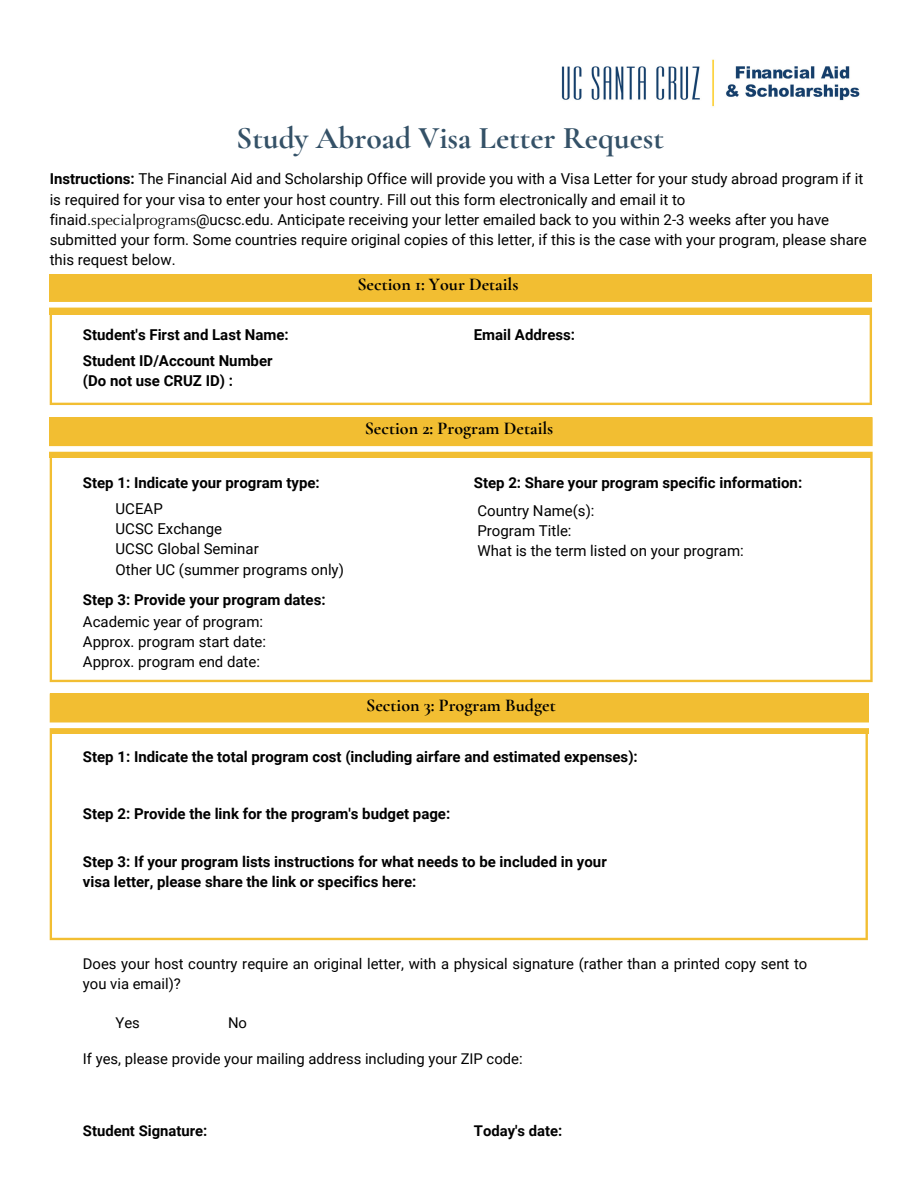
<style>
.page{position:relative;width:918px;height:1188px;background:#fff}
.page>*{position:absolute;margin:0;border:0;box-sizing:border-box;transform-origin:0 0}
.t1{font:700 31.5px "Cormorant Garamond";color:#345167}
.t2{font:700 18px "Cormorant Garamond";color:#000}
.t3{font:15px/20.2px "Roboto";color:#000}
.t4{font:700 15px/20.2px "Roboto";color:#000}
.t5{font:14.85px/20.1px "Roboto";color:#000}
.t6{font:700 14.85px "Roboto";color:#000}
.s1{font-weight:700}
.s2{font-family:"Optima"}
</style>
<div class="page">
<svg style="left:50px;top:314px;width:822px;height:91px"></svg>
<div style="left:50px;top:274px;width:822px;height:40px;background:#f2be32"></div>
<svg style="left:50px;top:417px;width:823px;height:265px"></svg>
<div style="left:50px;top:417px;width:822px;height:40px;background:#f2be32"></div>
<svg style="left:50px;top:734px;width:818px;height:206px"></svg>
<div style="left:50px;top:694px;width:818px;height:40px;background:#f2be32"></div>
<img style="left:561px;top:59px;width:299px;height:48px">
<div style="left:41px;top:722px;width:829px;height:6px;background:#fff"></div>
<div style="left:46px;top:446px;width:829px;height:6px;background:#fff"></div>
<div style="left:38px;top:302px;width:872px;height:6px;background:#fff"></div>
<p class="t1" style="left:236px;top:119px;width:429px">Study Abroad Visa Letter Request</p>
<p class="t3" style="left:50px;top:169px;width:819px"><span class="s1">Instructions:</span> The Financial Aid and Scholarship Office will provide you with a Visa Letter for your study abroad program if it is required for your visa to enter your host country. Fill out this form electronically and email it to finaid<span class="s2">.specialprograms</span>@ucsc.edu. Anticipate receiving your letter emailed back to you within 2-3 weeks after you have submitted your form. Some countries require original copies of this letter, if this is the case with your program, please share this request below.</p>
<p class="t2" style="left:357px;top:274px;width:163px">Section 1: Your Details</p>
<p class="t4" style="left:83px;top:325px;width:207px">Student's First and Last Name:</p>
<p class="t4" style="left:83px;top:351px;width:191px">Student ID/Account Number (Do not use CRUZ ID) :</p>
<p class="t4" style="left:474px;top:325px;width:103px">Email Address:</p>
<p class="t4" style="left:83px;top:473px;width:238px">Step 1: Indicate your program type:</p>
<p class="t3" style="left:116px;top:499px;width:49px">UCEAP</p>
<p class="t3" style="left:116px;top:519px;width:108px">UCSC Exchange</p>
<p class="t3" style="left:116px;top:539px;width:145px">UCSC Global Seminar</p>
<p class="t3" style="left:116px;top:559px;width:230px">Other UC (summer programs only)</p>
<p class="t4" style="left:83px;top:590px;width:244px">Step 3: Provide your program dates:</p>
<p class="t3" style="left:83px;top:612px;width:182px">Academic year of program:</p>
<p class="t3" style="left:83px;top:632px;width:185px">Approx. program start date:</p>
<p class="t3" style="left:83px;top:652px;width:179px">Approx. program end date:</p>
<p class="t2" style="left:365px;top:418px;width:190px">Section 2: Program Details</p>
<p class="t4" style="left:474px;top:473px;width:330px">Step 2: Share your program specific information:</p>
<p class="t3" style="left:477px;top:500px;width:119px">Country Name(s):</p>
<p class="t3" style="left:477px;top:521px;width:96px">Program Title:</p>
<p class="t3" style="left:477px;top:541px;width:268px">What is the term listed on your program:</p>
<p class="t2" style="left:366px;top:694px;width:191px">Section 3: Program Budget</p>
<p class="t4" style="left:83px;top:747px;width:556px">Step 1: Indicate the total program cost (including airfare and estimated expenses):</p>
<p class="t4" style="left:83px;top:803px;width:369px">Step 2: Provide the link for the program's budget page:</p>
<p class="t4" style="left:83px;top:852px;width:525px">Step 3: If your program lists instructions for what needs to be included in your visa letter, please share the link or specifics here:</p>
<p class="t5" style="left:83px;top:954px;width:726px">Does your host country require an original letter, with a physical signature (rather than a printed copy sent to you via email)?</p>
<p class="t5" style="left:116px;top:1013px;width:26px">Yes</p>
<p class="t5" style="left:228px;top:1013px;width:21px">No</p>
<p class="t5" style="left:83px;top:1049px;width:441px">If yes, please provide your mailing address including your ZIP code:</p>
<p class="t6" style="left:83px;top:1122px;width:126px">Student Signature:</p>
<p class="t6" style="left:474px;top:1122px;width:90px">Today's date:</p>
</div>
